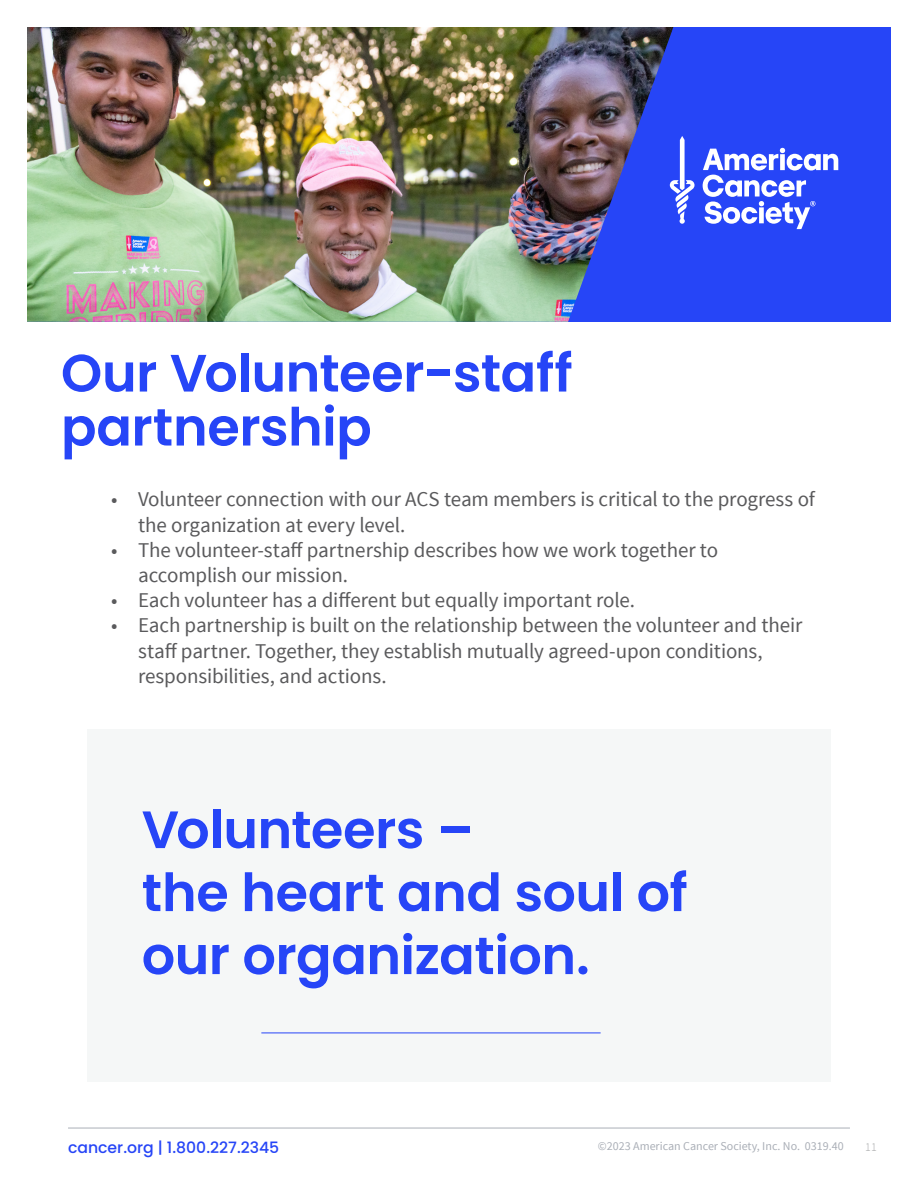
<style>
.page{position:relative;width:918px;height:1188px;background:#fff}
.page>*{position:absolute;margin:0;border:0;box-sizing:border-box;transform-origin:0 0}
.t1{font:600 52.5px/54px "Poppins";letter-spacing:-.01em;color:#2645f7}
.t2{font:21px/25.2px "Source Sans Pro";letter-spacing:-.005em;color:#5a5a5c}
.t3{font:500 15.6px "Poppins";color:#2645f7}
.t4{font:12px "Source Sans Pro";color:#aaafb7}
.t5{font:300 12px "Source Sans Pro";color:#a7a8a9}
</style>
<div class="page">
<hr style="left:68px;top:1128px;width:782px;height:1px;background:#aaafb7">
<div style="left:87px;top:729px;width:744px;height:352px;background:#f5f7f7"></div>
<div style="left:27px;top:27px;width:864px;height:295px;background:#2645f7"></div>
<svg style="left:673px;top:136px;width:22px;height:88px"></svg>
<svg style="left:703px;top:148px;width:135px;height:81px"></svg>
<img style="left:27px;top:27px;width:646px;height:295px">
<hr style="left:261px;top:1033px;width:340px;height:1px;background:#2645f7">
<p class="t1" style="left:61px;top:346px;width:513px">Our Volunteer-staff partnership</p>
<p class="t2" style="left:138px;top:487px;width:678px;text-indent:-27px">• Volunteer connection with our ACS team members is critical to the progress of the organization at every level.</p>
<p class="t2" style="left:138px;top:538px;width:582px;text-indent:-27px">• The volunteer-staff partnership describes how we work together to accomplish our mission.</p>
<p class="t2" style="left:111px;top:588px;width:525px">• Each volunteer has a different but equally important role.</p>
<p class="t2" style="left:138px;top:613px;width:666px;text-indent:-27px">• Each partnership is built on the relationship between the volunteer and their staff partner. Together, they establish mutually agreed-upon conditions, responsibilities, and actions.</p>
<p class="t1" style="left:142px;top:803px;width:333px">Volunteers –</p>
<p class="t1" style="left:142px;top:861px;width:547px;line-height:63px">the heart and soul of our organization.</p>
<p class="t3" style="left:68px;top:1139px;width:213px">cancer.org | 1.800.227.2345</p>
<p class="t4" style="left:598px;top:1138px;width:247px">©2023 American Cancer Society, Inc. No. 0319.40</p>
<p class="t5" style="left:865px;top:1140px;width:13px">11</p>
</div>
